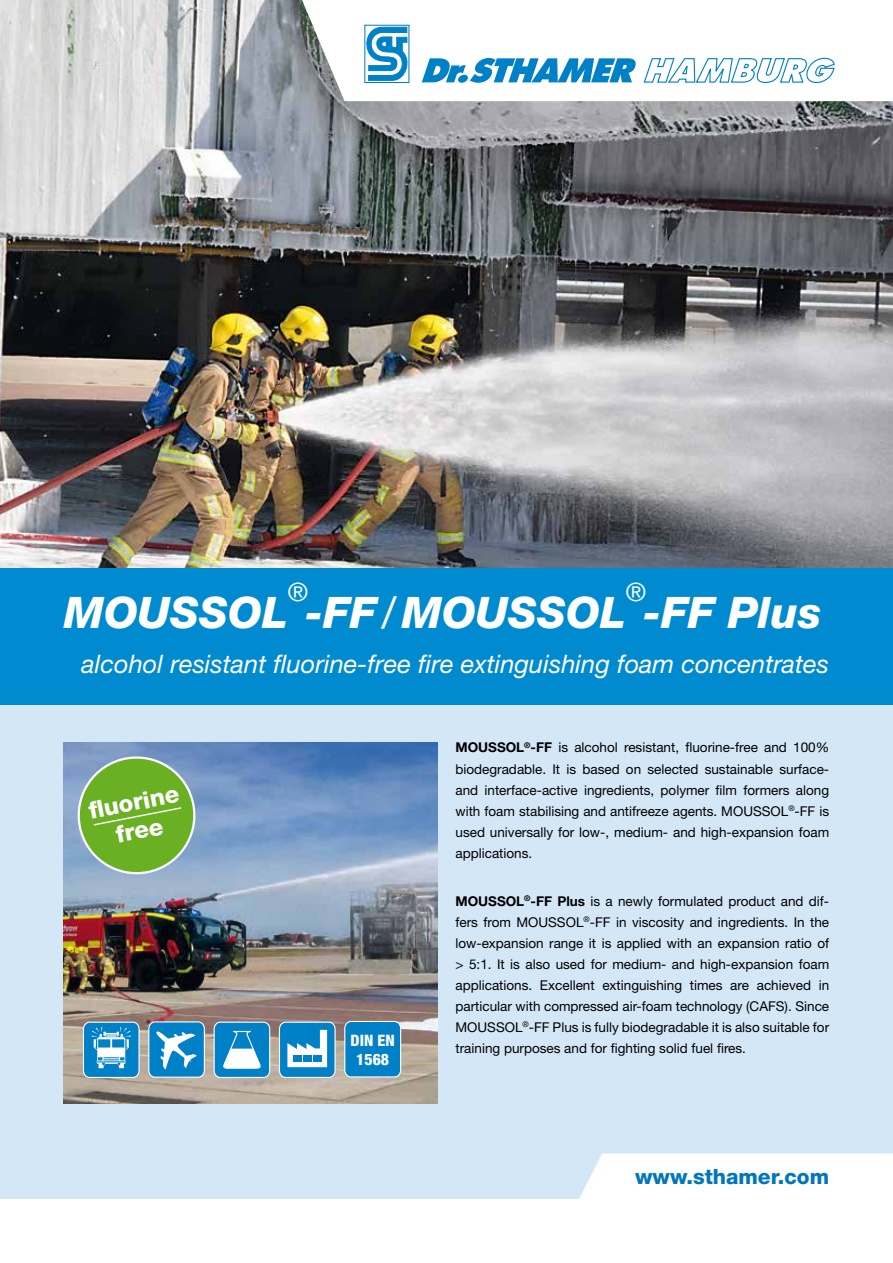
<style>
.page{position:relative;width:893px;height:1263px;background:#fff}
.page>*{position:absolute;margin:0;border:0;box-sizing:border-box;transform-origin:0 0}
.t1{font:italic 800 43.5px "Helvetica Neue";color:#fff}
.t2{font:italic 25.5px "Helvetica Neue";color:#fff}
.t3{font:italic 25.35px "Helvetica Neue";color:#fff}
.t4{font:800 23.85px/28.7px "Helvetica Neue";color:#fff;text-align:center}
.t5{font:800 21px "Helvetica Neue";color:#0076bd}
.t6{font:800 condensed 15.75px/18.6px "Helvetica Neue";color:#fff;text-align:center}
.t7{font:13.5px/21px "Helvetica Neue";color:#000;text-align:justify}
.s1{font-weight:400}
.s2{font-weight:700}
</style>
<div class="page">
<div style="left:0;top:700px;width:893px;height:499px;background:#d4e7f6"></div>
<img style="left:64px;top:742px;width:373px;height:361px">
<img style="left:0;top:0;width:893px;height:568px">
<div style="left:579px;top:1153px;width:314px;height:46px;background:#fff"></div>
<svg style="left:302px;top:0;width:591px;height:101px"></svg>
<svg style="left:422px;top:58px;width:215px;height:25px"></svg>
<svg style="left:643px;top:57px;width:192px;height:26px"></svg>
<div style="left:364px;top:25px;width:45px;height:58px;border:1px solid #0081c7"></div>
<svg style="left:364px;top:27px;width:48px;height:54px"></svg>
<div style="left:0;top:568px;width:893px;height:136px;background:#008bd0"></div>
<div style="left:149px;top:1022px;width:55px;height:55px;background:#0081c7;border-radius:6px"></div>
<div style="left:148px;top:1021px;width:57px;height:57px;border:1px solid #fff;border-radius:6px"></div>
<svg style="left:156px;top:1031px;width:41px;height:38px"></svg>
<div style="left:214px;top:1022px;width:56px;height:55px;background:#0081c7;border-radius:6px"></div>
<div style="left:214px;top:1021px;width:56px;height:57px;border:1px solid #fff;border-radius:6px"></div>
<svg style="left:223px;top:1030px;width:38px;height:39px"></svg>
<div style="left:83px;top:1022px;width:56px;height:55px;background:#0081c7;border-radius:6px"></div>
<div style="left:83px;top:1021px;width:57px;height:57px;border:1px solid #fff;border-radius:6px"></div>
<svg style="left:92px;top:1027px;width:39px;height:41px"></svg>
<div style="left:279px;top:1022px;width:56px;height:55px;background:#0081c7;border-radius:6px"></div>
<div style="left:279px;top:1021px;width:57px;height:57px;border:1px solid #fff;border-radius:6px"></div>
<svg style="left:287px;top:1029px;width:41px;height:39px"></svg>
<div style="left:293px;top:1055px;width:8px;height:6px;background:#0081c7"></div>
<div style="left:303px;top:1055px;width:9px;height:6px;background:#0081c7"></div>
<div style="left:313px;top:1055px;width:9px;height:6px;background:#0081c7"></div>
<div style="left:345px;top:1021px;width:56px;height:56px;background:#0081c7;border-radius:6px"></div>
<div style="left:344px;top:1021px;width:57px;height:56px;border:1px solid #fff;border-radius:6px"></div>
<svg style="left:74px;top:752px;width:125px;height:126px;background:#7bb063"></svg>
<h3 class="t3" style="left:288px;top:577px;width:22px">®</h3>
<h3 class="t3" style="left:626px;top:577px;width:22px">®</h3>
<h1 class="t1" style="left:64px;top:586px;width:759px">MOUSSOL -FF<span class="s1">/</span>MOUSSOL -FF Plus</h1>
<h2 class="t2" style="left:82px;top:649px;width:749px">alcohol resistant fluorine-free fire extinguishing foam concentrates</h2>
<h3 class="t4" style="left:86px;top:796px;width:93px;rotate:-11deg">fl uorine free</h3>
<p class="t6" style="left:351px;top:1031px;width:46px">DIN EN<br>1568</p>
<p class="t7" style="left:455px;top:737px;width:375px"><span class="s2">MOUSSOL</span><sup>®</sup><span class="s2">-FF</span> is alcohol resistant, fluorine-free and 100% biodegradable. It is based on selected sustainable surface&shy;and interface-active ingredients, polymer film formers along with foam stabilising and antifreeze agents. MOUSSOL<sup>®</sup>-FF is used universally for low-, medium- and high-expansion foam applications.</p>
<p class="t7" style="left:455px;top:890px;width:375px"><span class="s2">MOUSSOL</span><sup>®</sup><span class="s2">-FF Plus</span> is a newly formulated product and dif&shy;fers from MOUSSOL<sup>®</sup>-FF in viscosity and ingredients. In the low-expansion range it is applied with an expansion ratio of &gt; 5:1. It is also used for medium- and high-expansion foam applications. Excellent extinguishing times are achieved in particular with compressed air-foam technology (CAFS). Since MOUSSOL<sup>®</sup>-FF Plus is fully biodegradable it is also suitable for training purposes and for fighting solid fuel fires.</p>
<h3 class="t5" style="left:635px;top:1164px;width:196px">www.sthamer.com</h3>
</div>
